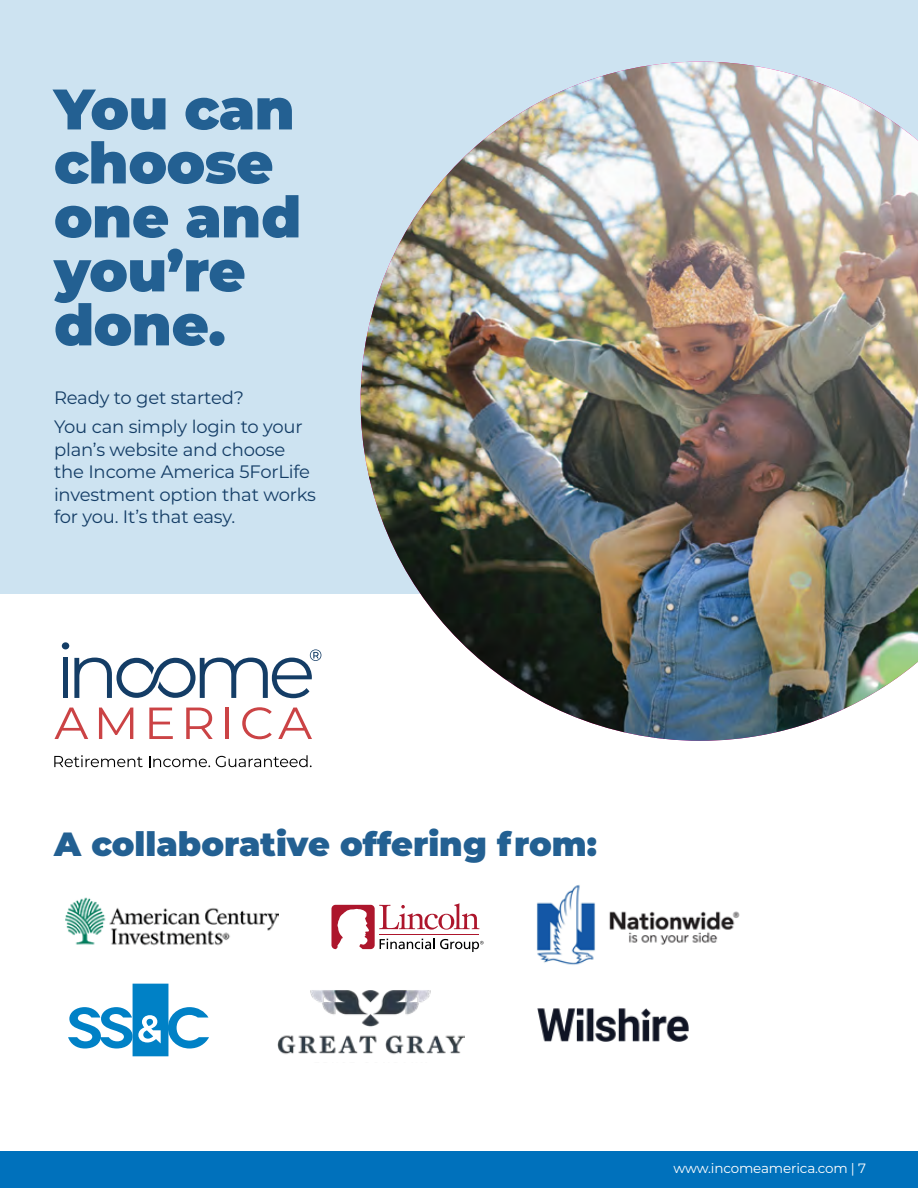
<style>
.page{position:relative;width:918px;height:1188px;background:#fff}
.page>*{position:absolute;margin:0;border:0;box-sizing:border-box;transform-origin:0 0}
.t1{font:900 57px/54px "Montserrat";letter-spacing:-.01em;color:#236092}
.t2{font:900 33.6px "Montserrat";color:#236092}
.t3{font:18px/22.5px "Montserrat";letter-spacing:-.01em;color:#143d66}
.t4{font:13.5px "Montserrat";letter-spacing:-.01em;color:#fff}
</style>
<div class="page">
<hr style="left:0;top:1151px;width:1px;height:37px;background:#0071bc">
<div style="left:1px;top:1151px;width:917px;height:37px;background:#0071bc"></div>
<div style="left:0;top:0;width:918px;height:594px;background:#cde3f1"></div>
<img style="left:66px;top:897px;width:212px;height:49px">
<svg style="left:331px;top:903px;width:153px;height:49px"></svg>
<img style="left:536px;top:885px;width:204px;height:80px">
<svg style="left:68px;top:984px;width:141px;height:72px"></svg>
<img style="left:278px;top:990px;width:187px;height:65px">
<img style="left:538px;top:1009px;width:151px;height:33px">
<div style="left:62px;top:642px;width:7px;height:7px;background:#143d66;border-radius:50%"></div>
<div style="left:63px;top:658px;width:5px;height:40px;background:#143d66"></div>
<svg style="left:54px;top:708px;width:34px;height:31px"></svg>
<svg style="left:99px;top:708px;width:34px;height:31px"></svg>
<svg style="left:149px;top:708px;width:24px;height:31px"></svg>
<svg style="left:186px;top:708px;width:27px;height:31px"></svg>
<hr style="left:226px;top:708px;width:3px;height:31px;background:#cb4345">
<svg style="left:242px;top:707px;width:30px;height:32px"></svg>
<svg style="left:278px;top:708px;width:34px;height:31px"></svg>
<svg style="left:54px;top:755px;width:89px;height:12px"></svg>
<svg style="left:149px;top:756px;width:61px;height:11px"></svg>
<svg style="left:216px;top:755px;width:96px;height:12px"></svg>
<svg style="left:74px;top:649px;width:247px;height:49px"></svg>
<img style="left:361px;top:62px;width:557px;height:679px">
<p class="t1" style="left:54px;top:79px;width:249px">You can choose one and you’re done.</p>
<p class="t3" style="left:54px;top:386px;width:192px">Ready to get started?</p>
<p class="t3" style="left:54px;top:415px;width:263px">You can simply login to your plan’s website and choose the Income America 5ForLife investment option that works for you. It’s that easy.</p>
<p class="t2" style="left:54px;top:819px;width:544px">A collaborative offering from:</p>
<p class="t4" style="left:674px;top:1159px;width:194px">www.incomeamerica.com | 7</p>
</div>
